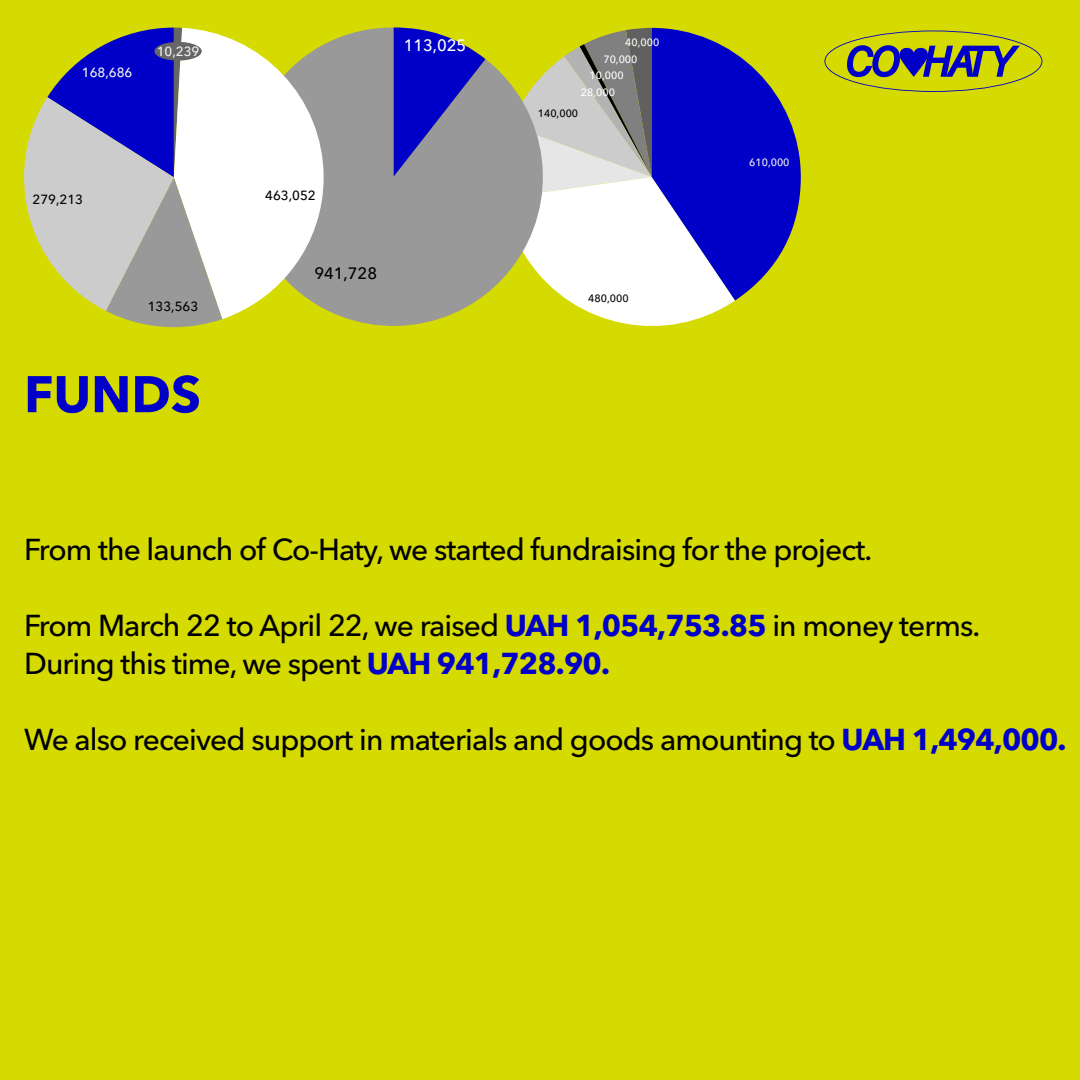
<style>
.page{position:relative;width:1080px;height:1080px;background:#d5da01}
.page>*{position:absolute;margin:0;border:0;box-sizing:border-box;transform-origin:0 0}
.t1{font:700 51px "Avenir Next Cyr";color:#0000c8}
.t2{font:500 30px/38px "Avenir Next Cyr";letter-spacing:-.03em;color:#000}
.t3{font:500 16.4px "Avenir Next Cyr";color:#000}
.t4{font:500 16.4px "Avenir Next Cyr";color:#fff}
.t5{font:500 13.2px "Avenir Next Cyr";color:#000}
.t6{font:500 13.2px "Avenir Next Cyr";color:#f2f2f2}
.t7{font:500 10.5px "Avenir Next Cyr";color:#fff}
.t8{font:500 10.5px "Avenir Next Cyr";color:#000}
.t9{font:500 10.5px "Avenir Next Cyr";color:#f2f2f2}
.s1{font-weight:700;color:#0000c8}
</style>
<div class="page">
<svg style="left:562px;top:28px;width:239px;height:298px"></svg>
<svg style="left:324px;top:27px;width:238px;height:299px;fill:#999"></svg>
<svg style="left:394px;top:27px;width:91px;height:150px;background:#4a4ba7"></svg>
<svg style="left:824px;top:31px;width:218px;height:61px"></svg>
<svg style="left:24px;top:28px;width:300px;height:299px"></svg>
<div style="left:154px;top:42px;width:48px;height:19px;background:#666;border-radius:50%"></div>
<p class="t6" style="left:82px;top:64px;width:52px">168,686</p>
<p class="t6" style="left:157px;top:43px;width:44px">10,239</p>
<p class="t5" style="left:33px;top:191px;width:52px">279,213</p>
<p class="t5" style="left:148px;top:298px;width:52px">133,563</p>
<h1 class="t1" style="left:24px;top:363px;width:178px">FUNDS</h1>
<p class="t4" style="left:404px;top:36px;width:64px">113,025</p>
<p class="t5" style="left:265px;top:187px;width:52px">463,052</p>
<p class="t3" style="left:314px;top:263px;width:64px">941,728</p>
<p class="t7" style="left:625px;top:36px;width:36px">40,000</p>
<p class="t7" style="left:603px;top:53px;width:36px">70,000</p>
<p class="t7" style="left:590px;top:69px;width:36px">10,000</p>
<p class="t7" style="left:581px;top:86px;width:36px">28,000</p>
<p class="t8" style="left:538px;top:107px;width:42px">140,000</p>
<p class="t8" style="left:588px;top:292px;width:42px">480,000</p>
<p class="t9" style="left:749px;top:156px;width:42px">610,000</p>
<p class="t2" style="left:24px;top:530px;width:850px">From the launch of Co-Haty, we started fundraising for the project.</p>
<p class="t2" style="left:24px;top:606px;width:958px">From March 22 to April 22, we raised <span class="s1">UAH 1,054,753.85</span> in money terms.<br>During this time, we spent <span class="s1">UAH 941,728.90.</span></p>
<p class="t2" style="left:24px;top:720px;width:1044px">We also received support in materials and goods amounting to <span class="s1">UAH 1,494,000.</span></p>
</div>
